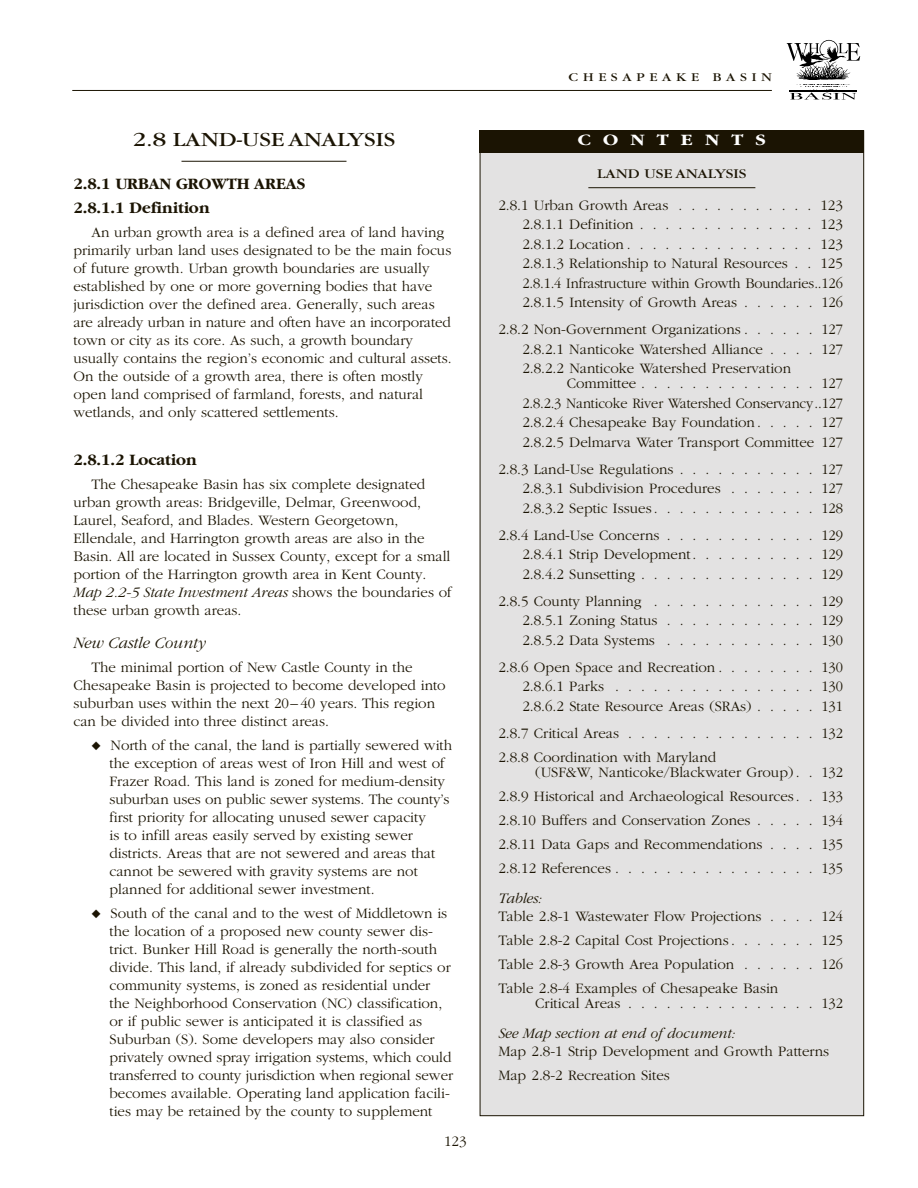
<style>
.page{position:relative;width:918px;height:1188px;background:#fff}
.page>*{position:absolute;margin:0;border:0;box-sizing:border-box;transform-origin:0 0}
.t1{font:21px "Garamond";color:#1b1403;scale:1.2 1}
.t2{font:700 16.5px/24px "Garamond";color:#1b1403}
.t3{font:italic 300 16.5px "Garamond";color:#1b1403}
.t4{font:700 16.5px "Garamond";letter-spacing:.615em;color:#fff;scale:1.2 1}
.t5{font:300 15px/18px "Garamond";color:#1b1403;text-align:justify}
.t6{font:italic 300 15px "Garamond";color:#1b1403}
.t7{font:13.95px "Garamond";color:#1b1403;scale:1.2 1}
.t8{font:12.45px "Garamond";letter-spacing:.32em;color:#1b1403;scale:1.2 1}
.s1{font-style:italic}
</style>
<div class="page">
<hr style="left:72px;top:90px;width:700px;height:1px;background:#1b1403">
<svg style="left:820px;top:40px;width:18px;height:19px"></svg>
<div style="left:820px;top:41px;width:17px;height:17px;background:#fff;border-radius:50%"></div>
<svg style="left:787px;top:43px;width:73px;height:57px"></svg>
<hr style="left:182px;top:161px;width:164px;height:1px;background:#1b1403">
<div style="left:480px;top:131px;width:384px;height:985px;background:#e3e2e2"></div>
<hr style="left:588px;top:187px;width:167px;height:1px;background:#1b1403">
<div style="left:480px;top:130px;width:384px;height:23px;background:#1b1403"></div>
<h1 class="t1" style="left:133px;top:132px;width:220px">2.8 LAND-USE ANALYSIS</h1>
<p class="t2" style="left:74px;top:173px;width:233px">2.8.1 URBAN GROWTH AREAS<br>2.8.1.1 Definition</p>
<p class="t5" style="left:74px;top:225px;width:380px;text-align:left;text-indent:18px">An urban growth area is a defined area of land having primarily urban land uses designated to be the main focus of future growth. Urban growth boundaries are usually established by one or more governing bodies that have jurisdiction over the defined area. Generally, such areas are already urban in nature and often have an incorporated town or city as its core. As such, a growth boundary usually contains the region’s economic and cultural assets.<br>On the outside of a growth area, there is often mostly open land comprised of farmland, forests, and natural wetlands, and only scattered settlements.</p>
<p class="t2" style="left:74px;top:449px;width:125px">2.8.1.2 Location</p>
<p class="t5" style="left:73px;top:477px;width:380px;text-align:left;text-indent:18px">The Chesapeake Basin has six complete designated urban growth areas: Bridgeville, Delmar, Greenwood, Laurel, Seaford, and Blades. Western Georgetown, Ellendale, and Harrington growth areas are also in the Basin. All are located in Sussex County, except for a small portion of the Harrington growth area in Kent County.<br><span class="s1">Map 2.2-5 State Investment Areas</span> shows the boundaries of these urban growth areas.</p>
<p class="t3" style="left:74px;top:637px;width:134px">New Castle County</p>
<p class="t5" style="left:73px;top:660px;width:374px;text-align:left;text-indent:18px">The minimal portion of New Castle County in the Chesapeake Basin is projected to become developed into suburban uses within the next 20– 40 years. This region can be divided into three distinct areas.</p>
<p class="t5" style="left:110px;top:738px;width:344px;text-align:left;text-indent:-18px">◆ North of the canal, the land is partially sewered with the exception of areas west of Iron Hill and west of Frazer Road. This land is zoned for medium-density suburban uses on public sewer systems. The county’s first priority for allocating unused sewer capacity<br>is to infill areas easily served by existing sewer districts. Areas that are not sewered and areas that cannot be sewered with gravity systems are not planned for additional sewer investment.</p>
<p class="t5" style="left:110px;top:906px;width:345px;text-align:left;text-indent:-18px">◆ South of the canal and to the west of Middletown is the location of a proposed new county sewer dis&shy;trict. Bunker Hill Road is generally the north-south divide. This land, if already subdivided for septics or community systems, is zoned as residential under the Neighborhood Conservation (NC) classification, or if public sewer is anticipated it is classified as Suburban (S). Some developers may also consider privately owned spray irrigation systems, which could transferred to county jurisdiction when regional sewer becomes available. Operating land application facili&shy;ties may be retained by the county to supplement</p>
<p class="t5" style="left:444px;top:1134px;width:24px">123</p>
<p class="t8" style="left:569px;top:73px;width:171px">CHESAPEAKE BASIN</p>
<p class="t4" style="left:578px;top:133px;width:158px">CONTENTS</p>
<p class="t7" style="left:597px;top:169px;width:126px">LAND USE ANALYSIS</p>
<p class="t5" style="left:522px;top:197px;width:322px;line-height:19.5px;text-indent:-24px">2.8.1 Urban Growth Areas . . . . . . . . . . . 123<br>2.8.1.1 Definition . . . . . . . . . . . . . . 123<br>2.8.1.2 Location. . . . . . . . . . . . . . . 123<br>2.8.1.3 Relationship to Natural Resources . . 125<br>2.8.1.4 Infrastructure within Growth Boundaries..126<br>2.8.1.5 Intensity of Growth Areas . . . . . . 126</p>
<p class="t5" style="left:522px;top:321px;width:322px;line-height:19.5px;text-indent:-24px">2.8.2 Non-Government Organizations . . . . . . 127<br>2.8.2.1 Nanticoke Watershed Alliance . . . . 127<br>2.8.2.2 Nanticoke Watershed Preservation</p>
<p class="t5" style="left:522px;top:375px;width:322px;line-height:19.5px;text-indent:44px">Committee..............127<br>2.8.2.3 Nanticoke River Watershed Conservancy..127<br>2.8.2.4 Chesapeake Bay Foundation. . . . . 127<br>2.8.2.5 Delmarva Water Transport Committee 127</p>
<p class="t5" style="left:522px;top:461px;width:322px;line-height:19.5px;text-indent:-24px">2.8.3 Land-Use Regulations . . . . . . . . . . . 127<br>2.8.3.1 Subdivision Procedures . . . . . . . 127<br>2.8.3.2 Septic Issues. . . . . . . . . . . . . 128</p>
<p class="t5" style="left:522px;top:527px;width:322px;line-height:19.5px;text-indent:-24px">2.8.4 Land-Use Concerns . . . . . . . . . . . . 129<br>2.8.4.1 Strip Development. . . . . . . . . . 129<br>2.8.4.2 Sunsetting . . . . . . . . . . . . . . 129</p>
<p class="t5" style="left:522px;top:593px;width:322px;line-height:19.5px;text-indent:-24px">2.8.5 County Planning . . . . . . . . . . . . . 129<br>2.8.5.1 Zoning Status . . . . . . . . . . . . 129<br>2.8.5.2 Data Systems . . . . . . . . . . . . 130</p>
<p class="t5" style="left:522px;top:659px;width:322px;line-height:19.5px;text-indent:-24px">2.8.6 Open Space and Recreation . . . . . . . . 130<br>2.8.6.1 Parks ................130<br>2.8.6.2 State Resource Areas (SRAs) . . . . . 131</p>
<p class="t5" style="left:498px;top:722px;width:346px;line-height:24px">2.8.7 Critical Areas . . . . . . . . . . . . . . . 132<br>2.8.8 Coordination with Maryland</p>
<p class="t5" style="left:498px;top:761px;width:346px;line-height:24px;text-indent:37px">(USF&amp;W, Nanticoke/Blackwater Group). . 132<br>2.8.9 Historical and Archaeological Resources. . 133<br>2.8.10 Buffers and Conservation Zones . . . . . 134<br>2.8.11 Data Gaps and Recommendations . . . . 135<br>2.8.12 References. . . . . . . . . . . . . . . . 135</p>
<p class="t6" style="left:498px;top:892px;width:46px">Tables:</p>
<p class="t5" style="left:498px;top:905px;width:346px;line-height:24px">Table 2.8-1 Wastewater Flow Projections . . . . 124<br>Table 2.8-2 Capital Cost Projections . . . . . . . 125<br>Table 2.8-3 Growth Area Population . . . . . . 126<br>Table 2.8-4 Examples of Chesapeake Basin</p>
<p class="t5" style="left:535px;top:995px;width:309px">Critical Areas...............132</p>
<p class="t6" style="left:498px;top:1027px;width:239px">See Map section at end of document:</p>
<p class="t5" style="left:498px;top:1040px;width:332px;line-height:24px">Map 2.8-1 Strip Development and Growth Patterns<br>Map 2.8-2 Recreation Sites</p>
</div>
